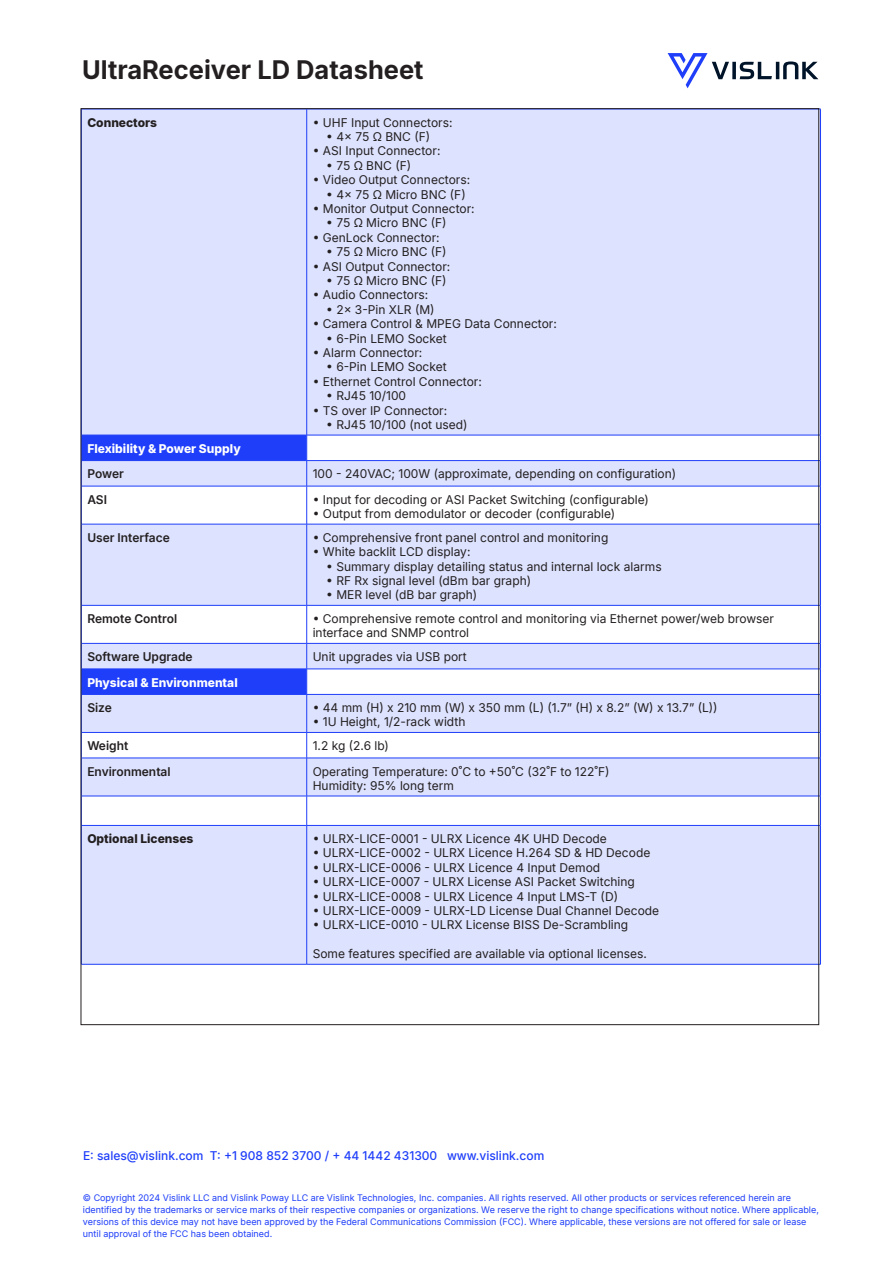
<style>
.page{position:relative;width:893px;height:1263px;background:#fff}
.page>*{position:absolute;margin:0;border:0;box-sizing:border-box;transform-origin:0 0}
.t1{font:700 25.5px "Inter";color:#231f20}
.t2{font:12px/14.4px "Inter";color:#231f20}
.t3{font:600 12px "Inter";color:#231f20}
.t4{font:500 12px "Inter";color:#1e3ef9}
.t5{font:800 12px "Inter";color:#fff}
.t6{font:800 12px "Inter";color:#231f20}
.t7{font:9px/12px "Inter";color:#1e3ef9}
</style>
<div class="page">
<svg style="left:668px;top:53px;width:150px;height:35px"></svg>
<div style="left:83px;top:110px;width:737px;height:854px;background:#dde2fe"></div>
<svg style="left:83px;top:436px;width:737px;height:389px;fill:#dde2fe"></svg>
<div style="left:307px;top:796px;width:513px;height:29px;background:#fff"></div>
<svg style="left:820px;top:797px;width:1px;height:28px"></svg>
<hr style="left:81px;top:435px;width:226px;height:1px;background:#1e3ef9">
<hr style="left:81px;top:669px;width:226px;height:1px;background:#1e3ef9">
<hr style="left:307px;top:435px;width:514px;height:1px;background:#1e3ef9">
<hr style="left:307px;top:669px;width:514px;height:1px;background:#1e3ef9">
<hr style="left:81px;top:460px;width:226px;height:1px;background:#1e3ef9">
<hr style="left:307px;top:460px;width:514px;height:1px;background:#1e3ef9">
<svg style="left:306px;top:435px;width:1px;height:51px"></svg>
<svg style="left:820px;top:435px;width:1px;height:51px"></svg>
<hr style="left:306px;top:524px;width:1px;height:81px;background:#1e3ef9">
<hr style="left:820px;top:524px;width:1px;height:81px;background:#1e3ef9">
<svg style="left:306px;top:644px;width:1px;height:50px"></svg>
<svg style="left:820px;top:644px;width:1px;height:50px"></svg>
<hr style="left:81px;top:694px;width:226px;height:1px;background:#1e3ef9">
<hr style="left:307px;top:694px;width:514px;height:1px;background:#1e3ef9">
<hr style="left:306px;top:695px;width:1px;height:37px;background:#1e3ef9">
<hr style="left:820px;top:695px;width:1px;height:37px;background:#1e3ef9">
<hr style="left:306px;top:758px;width:1px;height:38px;background:#1e3ef9">
<hr style="left:820px;top:758px;width:1px;height:38px;background:#1e3ef9">
<hr style="left:307px;top:796px;width:514px;height:1px;background:#1e3ef9">
<hr style="left:81px;top:964px;width:226px;height:1px;background:#1e3ef9">
<hr style="left:307px;top:825px;width:514px;height:1px;background:#1e3ef9">
<hr style="left:306px;top:826px;width:1px;height:138px;background:#1e3ef9">
<hr style="left:820px;top:826px;width:1px;height:138px;background:#1e3ef9">
<hr style="left:307px;top:964px;width:514px;height:1px;background:#1e3ef9">
<hr style="left:307px;top:109px;width:514px;height:1px;background:#1e3ef9">
<hr style="left:306px;top:109px;width:1px;height:326px;background:#1e3ef9">
<hr style="left:820px;top:109px;width:1px;height:326px;background:#1e3ef9">
<hr style="left:81px;top:796px;width:226px;height:1px;background:#1e3ef9">
<svg style="left:306px;top:796px;width:1px;height:29px"></svg>
<hr style="left:81px;top:825px;width:226px;height:1px;background:#1e3ef9">
<hr style="left:81px;top:486px;width:226px;height:1px;background:#1e3ef9">
<hr style="left:81px;top:524px;width:226px;height:1px;background:#1e3ef9">
<hr style="left:307px;top:486px;width:514px;height:1px;background:#1e3ef9">
<hr style="left:306px;top:486px;width:1px;height:38px;background:#1e3ef9">
<hr style="left:820px;top:486px;width:1px;height:38px;background:#1e3ef9">
<hr style="left:307px;top:524px;width:514px;height:1px;background:#1e3ef9">
<hr style="left:81px;top:605px;width:226px;height:1px;background:#1e3ef9">
<hr style="left:81px;top:643px;width:226px;height:1px;background:#1e3ef9">
<hr style="left:307px;top:605px;width:514px;height:1px;background:#1e3ef9">
<hr style="left:306px;top:605px;width:1px;height:38px;background:#1e3ef9">
<hr style="left:820px;top:605px;width:1px;height:38px;background:#1e3ef9">
<hr style="left:307px;top:643px;width:514px;height:1px;background:#1e3ef9">
<hr style="left:81px;top:732px;width:226px;height:1px;background:#1e3ef9">
<hr style="left:81px;top:758px;width:226px;height:1px;background:#1e3ef9">
<hr style="left:307px;top:732px;width:514px;height:1px;background:#1e3ef9">
<svg style="left:306px;top:733px;width:1px;height:25px"></svg>
<svg style="left:820px;top:733px;width:1px;height:25px"></svg>
<hr style="left:307px;top:758px;width:514px;height:1px;background:#1e3ef9">
<p class="t1" style="left:82px;top:51px;width:343px">UltraReceiver LD Datasheet</p>
<p class="t6" style="left:87px;top:113px;width:71px">Connectors</p>
<p class="t2" style="left:313px;top:115px;width:141px">• UHF Input Connectors:</p>
<p class="t2" style="left:326px;top:129px;width:106px">• 4x 75 Ω BNC (F)</p>
<p class="t2" style="left:313px;top:143px;width:129px">• ASI Input Connector:</p>
<p class="t2" style="left:326px;top:158px;width:86px">• 75 Ω BNC (F)</p>
<p class="t2" style="left:313px;top:172px;width:159px">• Video Output Connectors:</p>
<p class="t2" style="left:326px;top:187px;width:141px">• 4x 75 Ω Micro BNC (F)</p>
<p class="t2" style="left:313px;top:201px;width:163px">• Monitor Output Connector:</p>
<p class="t2" style="left:326px;top:215px;width:122px">• 75 Ω Micro BNC (F)</p>
<p class="t2" style="left:313px;top:230px;width:128px">• GenLock Connector:</p>
<p class="t2" style="left:326px;top:244px;width:122px">• 75 Ω Micro BNC (F)</p>
<p class="t2" style="left:313px;top:259px;width:139px">• ASI Output Connector:</p>
<p class="t2" style="left:326px;top:273px;width:122px">• 75 Ω Micro BNC (F)</p>
<p class="t2" style="left:313px;top:287px;width:117px">• Audio Connectors:</p>
<p class="t2" style="left:326px;top:302px;width:110px">• 2x 3-Pin XLR (M)</p>
<p class="t2" style="left:313px;top:316px;width:246px">• Camera Control &amp; MPEG Data Connector:</p>
<p class="t2" style="left:326px;top:331px;width:122px">• 6-Pin LEMO Socket</p>
<p class="t2" style="left:313px;top:345px;width:111px">• Alarm Connector:</p>
<p class="t2" style="left:326px;top:359px;width:122px">• 6-Pin LEMO Socket</p>
<p class="t2" style="left:313px;top:374px;width:171px">• Ethernet Control Connector:</p>
<p class="t2" style="left:326px;top:388px;width:81px">• RJ45 10/100</p>
<p class="t2" style="left:313px;top:403px;width:136px">• TS over IP Connector:</p>
<p class="t2" style="left:326px;top:417px;width:143px">• RJ45 10/100 (not used)</p>
<p class="t5" style="left:87px;top:439px;width:155px">Flexibility &amp; Power Supply</p>
<p class="t3" style="left:87px;top:465px;width:38px">Power</p>
<p class="t2" style="left:313px;top:466px;width:365px">100 - 240VAC; 100W (approximate, depending on configuration)</p>
<p class="t3" style="left:87px;top:490px;width:21px">ASI</p>
<p class="t2" style="left:313px;top:492px;width:338px">• Input for decoding or ASI Packet Switching (configurable)</p>
<p class="t2" style="left:313px;top:506px;width:304px">• Output from demodulator or decoder (configurable)</p>
<p class="t3" style="left:87px;top:528px;width:84px">User Interface</p>
<p class="t2" style="left:313px;top:530px;width:297px">• Comprehensive front panel control and monitoring</p>
<p class="t2" style="left:313px;top:544px;width:159px">• White backlit LCD display:</p>
<p class="t2" style="left:326px;top:559px;width:337px">• Summary display detailing status and internal lock alarms</p>
<p class="t2" style="left:326px;top:573px;width:206px">• RF Rx signal level (dBm bar graph)</p>
<p class="t2" style="left:326px;top:587px;width:153px">• MER level (dB bar graph)</p>
<p class="t3" style="left:87px;top:610px;width:91px">Remote Control</p>
<p class="t2" style="left:313px;top:611px;width:463px">• Comprehensive remote control and monitoring via Ethernet power/web browser interface and SNMP control</p>
<p class="t3" style="left:87px;top:648px;width:107px">Software Upgrade</p>
<p class="t2" style="left:313px;top:649px;width:156px">Unit upgrades via USB port</p>
<p class="t5" style="left:87px;top:673px;width:152px">Physical &amp; Environmental</p>
<p class="t3" style="left:87px;top:699px;width:26px">Size</p>
<p class="t2" style="left:313px;top:700px;width:406px">• 44 mm (H) x 210 mm (W) x 350 mm (L) (1.7” (H) x 8.2” (W) x 13.7” (L))</p>
<p class="t2" style="left:313px;top:714px;width:154px">• 1U Height, 1/2-rack width</p>
<p class="t3" style="left:87px;top:737px;width:42px">Weight</p>
<p class="t2" style="left:313px;top:738px;width:78px">1.2 kg (2.6 lb)</p>
<p class="t3" style="left:87px;top:762px;width:85px">Environmental</p>
<p class="t2" style="left:313px;top:764px;width:298px">Operating Temperature: 0˚C to +50˚C (32˚F to 122˚F)<br>Humidity: 95% long term</p>
<p class="t6" style="left:87px;top:830px;width:108px">Optional Licenses</p>
<p class="t2" style="left:313px;top:831px;width:296px">• ULRX-LICE-0001 - ULRX Licence 4K UHD Decode</p>
<p class="t2" style="left:313px;top:845px;width:339px">• ULRX-LICE-0002 - ULRX Licence H.264 SD &amp; HD Decode</p>
<p class="t2" style="left:313px;top:860px;width:289px">• ULRX-LICE-0006 - ULRX Licence 4 Input Demod</p>
<p class="t2" style="left:313px;top:874px;width:324px">• ULRX-LICE-0007 - ULRX License ASI Packet Switching</p>
<p class="t2" style="left:313px;top:889px;width:307px">• ULRX-LICE-0008 - ULRX Licence 4 Input LMS-T (D)</p>
<p class="t2" style="left:313px;top:903px;width:348px">• ULRX-LICE-0009 - ULRX-LD License Dual Channel Decode</p>
<p class="t2" style="left:313px;top:917px;width:317px">• ULRX-LICE-0010 - ULRX License BISS De-Scrambling</p>
<p class="t2" style="left:313px;top:946px;width:336px">Some features specified are available via optional licenses.</p>
<p class="t4" style="left:83px;top:1146px;width:463px">E: sales@vislink.com T: +1 908 852 3700 / + 44 1442 431300 www.vislink.com</p>
<p class="t7" style="left:83px;top:1191px;width:737px">© Copyright 2024 Vislink LLC and Vislink Poway LLC are Vislink Technologies, Inc. companies. All rights reserved. All other products or services referenced herein are identified by the trademarks or service marks of their respective companies or organizations. We reserve the right to change specifications without notice. Where applicable, versions of this device may not have been approved by the Federal Communications Commission (FCC). Where applicable, these versions are not offered for sale or lease until approval of the FCC has been obtained.</p>
</div>
